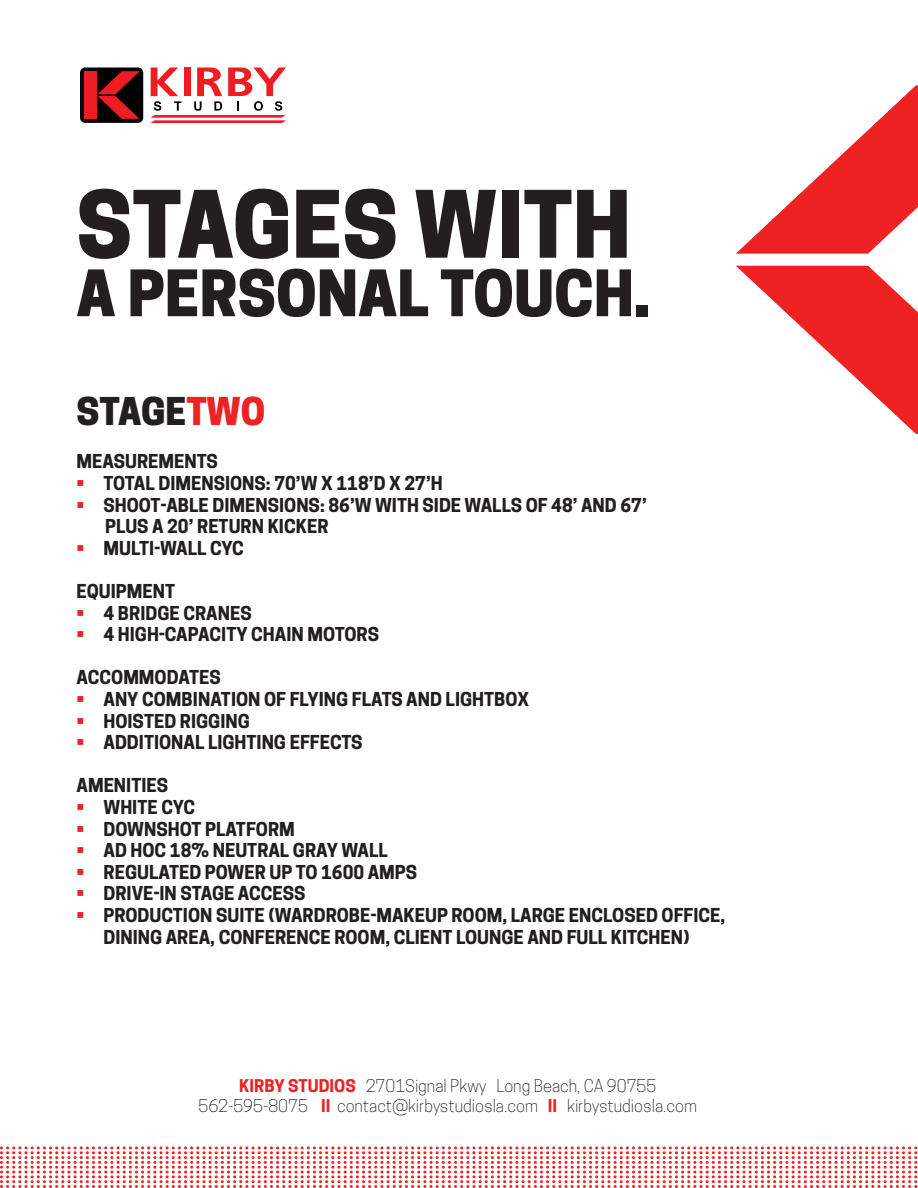
<style>
.page{position:relative;width:918px;height:1188px;background:#fff}
.page>*{position:absolute;margin:0;border:0;box-sizing:border-box;transform-origin:0 0}
.t1{font:800 87px "Cooper Hewitt";color:#231f20}
.t2{font:800 60px "Cooper Hewitt";color:#231f20}
.t3{font:800 36px "Cooper Hewitt";color:#231f20}
.t4{font:700 18px/21.6px "Cooper Hewitt";color:#231f20;text-align:center}
.t5{font:300 16.5px "Cooper Hewitt";color:#231f20}
.s1{color:#ee2123}
.s2{font-weight:700;color:#ee2123}
</style>
<div class="page">
<svg style="left:736px;top:85px;width:182px;height:169px"></svg>
<svg style="left:736px;top:266px;width:182px;height:168px"></svg>
<svg style="left:0;top:1146px;width:918px;height:42px"></svg>
<div style="left:80px;top:67px;width:63px;height:56px;background:#000;border-radius:5px"></div>
<div style="left:84px;top:71px;width:12px;height:48px;background:#ee1d23"></div>
<svg style="left:98px;top:71px;width:42px;height:48px"></svg>
<svg style="left:151px;top:67px;width:135px;height:56px"></svg>
<p class="t1" style="left:76px;top:173px;width:556px">STAGES WITH</p>
<p class="t2" style="left:76px;top:258px;width:576px">A PERSONAL TOUCH.</p>
<p class="t3" style="left:76px;top:390px;width:190px">STAGE<span class="s1">TWO</span></p>
<p class="t4" style="left:76px;top:451px;width:143px">MEASUREMENTS</p>
<p class="t4" style="left:76px;top:473px;width:368px"><span class="s1">•</span> TOTAL DIMENSIONS: 70’W X 118’D X 27’H</p>
<p class="t4" style="left:76px;top:494px;width:572px"><span class="s1">•</span> SHOOT-ABLE DIMENSIONS: 86’W WITH SIDE WALLS OF 48’ AND 67’</p>
<p class="t4" style="left:105px;top:516px;width:225px">PLUS A 20’ RETURN KICKER</p>
<p class="t4" style="left:76px;top:537px;width:169px"><span class="s1">•</span> MULTI-WALL CYC</p>
<p class="t4" style="left:76px;top:581px;width:100px">EQUIPMENT</p>
<p class="t4" style="left:76px;top:602px;width:177px"><span class="s1">•</span> 4 BRIDGE CRANES</p>
<p class="t4" style="left:76px;top:624px;width:304px"><span class="s1">•</span> 4 HIGH-CAPACITY CHAIN MOTORS</p>
<p class="t4" style="left:76px;top:667px;width:146px">ACCOMMODATES</p>
<p class="t4" style="left:76px;top:689px;width:454px"><span class="s1">•</span> ANY COMBINATION OF FLYING FLATS AND LIGHTBOX</p>
<p class="t4" style="left:76px;top:710px;width:175px"><span class="s1">•</span> HOISTED RIGGING</p>
<p class="t4" style="left:76px;top:732px;width:288px"><span class="s1">•</span> ADDITIONAL LIGHTING EFFECTS</p>
<p class="t4" style="left:76px;top:775px;width:93px">AMENITIES</p>
<p class="t4" style="left:76px;top:797px;width:120px"><span class="s1">•</span> WHITE CYC</p>
<p class="t4" style="left:76px;top:818px;width:220px"><span class="s1">•</span> DOWNSHOT PLATFORM</p>
<p class="t4" style="left:76px;top:840px;width:313px"><span class="s1">•</span> AD HOC 18% NEUTRAL GRAY WALL</p>
<p class="t4" style="left:76px;top:861px;width:342px"><span class="s1">•</span> REGULATED POWER UP TO 1600 AMPS</p>
<p class="t4" style="left:76px;top:883px;width:231px"><span class="s1">•</span> DRIVE-IN STAGE ACCESS</p>
<p class="t4" style="left:76px;top:905px;width:650px"><span class="s1">•</span> PRODUCTION SUITE (WARDROBE-MAKEUP ROOM, LARGE ENCLOSED OFFICE,<br>DINING AREA, CONFERENCE ROOM, CLIENT LOUNGE AND FULL KITCHEN)</p>
<p class="t5" style="left:239px;top:1077px;width:419px"><span class="s2">KIRBY STUDIOS</span> 2701Signal Pkwy Long Beach, CA 90755</p>
<p class="t5" style="left:198px;top:1096px;width:500px">562-595-8075 <span class="s2">II</span> contact@kirbystudiosla.com <span class="s2">II</span> kirbystudiosla.com</p>
</div>
